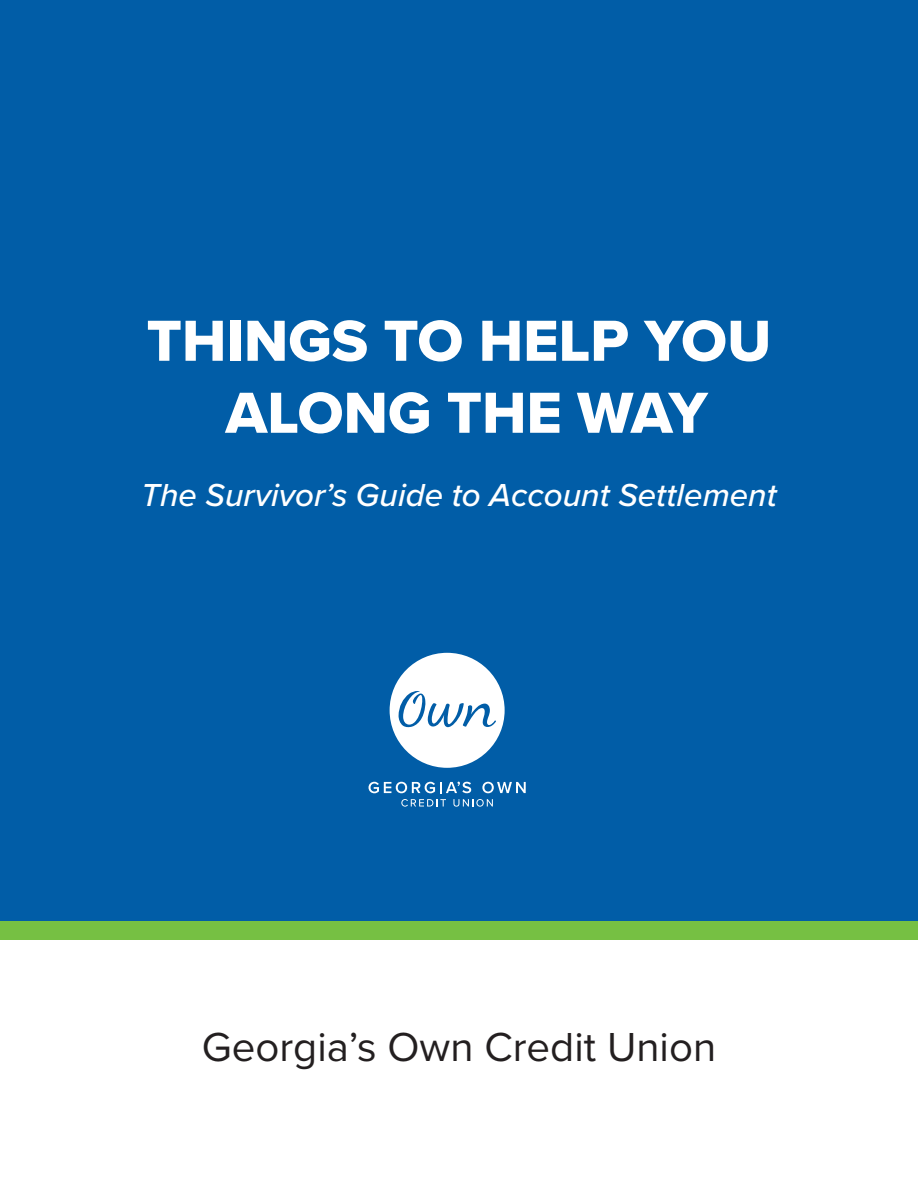
<style>
.page{position:relative;width:918px;height:1188px;background:#fff}
.page>*{position:absolute;margin:0;border:0;box-sizing:border-box;transform-origin:0 0}
.t1{font:60px/72px "Proxima Nova Extrabld";color:#fff;text-align:center}
.t2{font:42px "Proxima Nova";color:#231f20}
.t3{font:italic 500 33px "Proxima Nova";color:#fff}
</style>
<div class="page">
<div style="left:0;top:0;width:918px;height:940px;background:#76c043"></div>
<div style="left:0;top:0;width:918px;height:920px;background:#015da7"></div>
<svg style="left:369px;top:782px;width:102px;height:11px"></svg>
<svg style="left:482px;top:782px;width:44px;height:11px"></svg>
<svg style="left:401px;top:799px;width:45px;height:8px"></svg>
<svg style="left:453px;top:799px;width:40px;height:8px"></svg>
<svg style="left:390px;top:653px;width:115px;height:115px"></svg>
<h1 class="t1" style="left:147px;top:304px;width:626px">THINGS TO HELP YOU<br>ALONG THE WAY</h1>
<p class="t3" style="left:141px;top:471px;width:637px">The Survivor’s Guide to Account Settlement</p>
<p class="t2" style="left:202px;top:1015px;width:516px">Georgia’s Own Credit Union</p>
</div>
